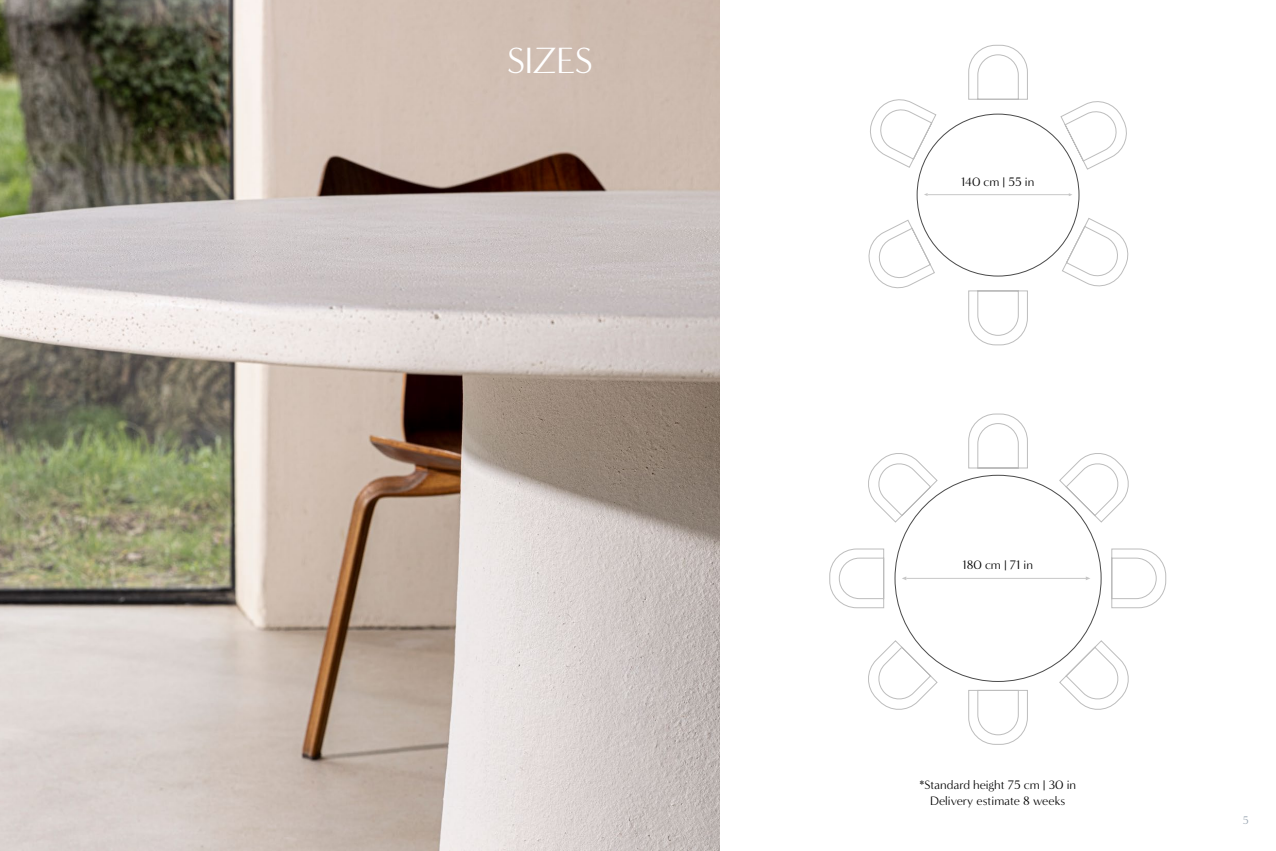
<style>
.page{position:relative;width:1276px;height:851px;background:#fff}
.page>*{position:absolute;margin:0;border:0;box-sizing:border-box;transform-origin:0 0}
.t1{font:37.5px "Minerva Modern";letter-spacing:-.025em;color:#fff}
.t2{font:12.5px/16.2px "Minerva Modern";color:#000;text-align:center}
.t3{font:11.25px "Minerva Modern";color:#9ba7b3}
</style>
<div class="page">
<img style="left:0;top:0;width:719px;height:850px">
<svg style="left:829px;top:45px;width:337px;height:699px"></svg>
<h1 class="t1" style="left:507px;top:39px;width:87px">SIZES</h1>
<p class="t2" style="left:961px;top:174px;width:75px">140 cm | 55 in</p>
<p class="t2" style="left:962px;top:557px;width:72px">180 cm | 71 in</p>
<p class="t2" style="left:919px;top:776px;width:158px">*Standard height 75 cm | 30 in<br>Delivery estimate 8 weeks</p>
<p class="t3" style="left:1242px;top:813px;width:7px">5</p>
</div>
